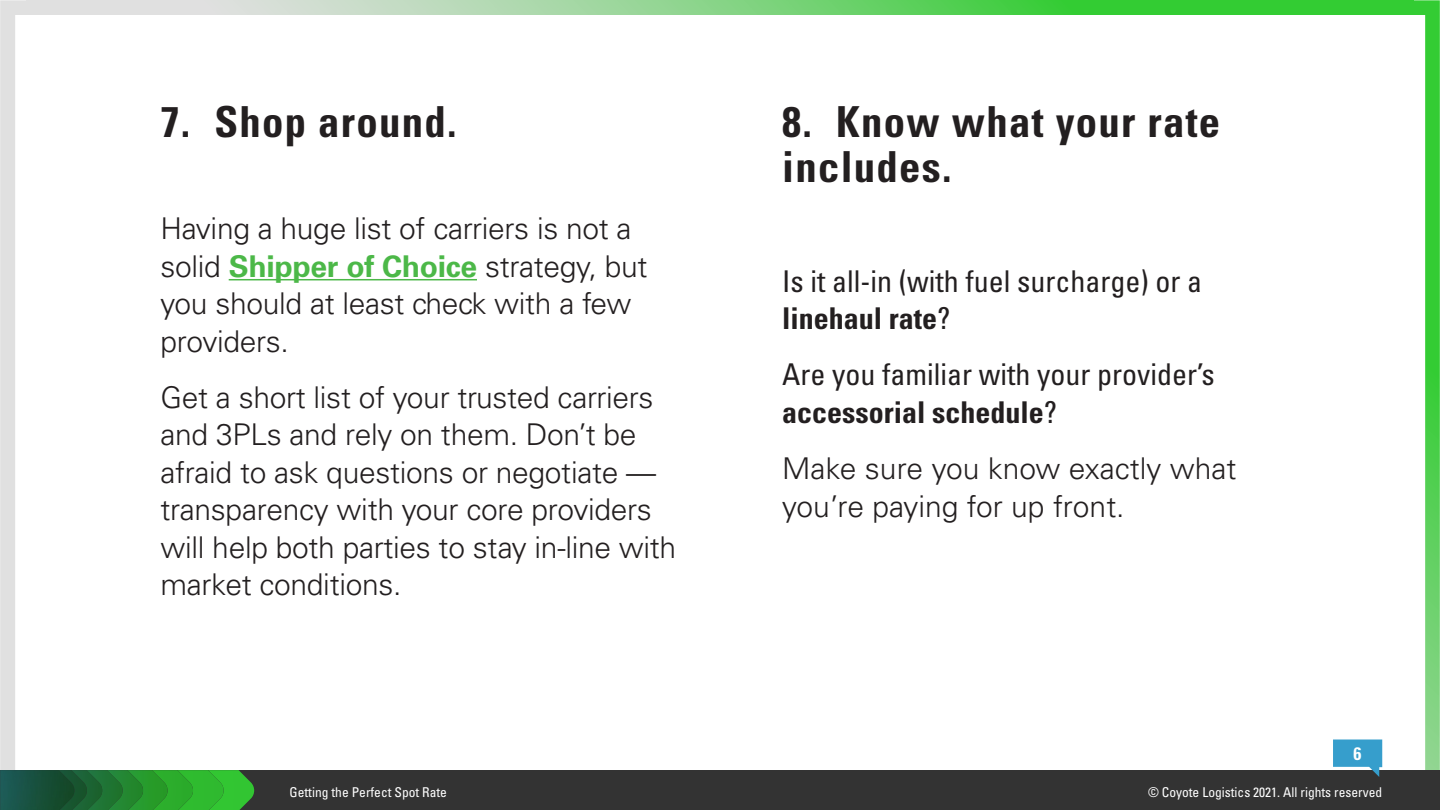
<style>
.page{position:relative;width:1440px;height:810px;background:#fff}
.page>*{position:absolute;margin:0;border:0;box-sizing:border-box;transform-origin:0 0}
.t1{font:700 condensed 42.75px/45px "Univers LT Pro";letter-spacing:.03em;color:#231f20}
.t2{font:300 30px/37.5px "Univers LT Std";letter-spacing:-.01em;color:#231f20}
.t3{font:condensed 30px/37.5px "Univers LT Std";color:#231f20}
.t4{font:700 condensed 18px "Univers LT Pro";color:#fff}
.t5{font:condensed 13.5px "Univers LT Std";color:#fff}
.s1{font-weight:700;color:#4cb848}
.s2{font-family:"Univers LT Pro";font-weight:700}
</style>
<div class="page">
<img style="left:1414px;top:0;width:26px;height:770px">
<img style="left:26px;top:0;width:1388px;height:15px">
<div style="left:0;top:770px;width:1440px;height:40px;background:#333"></div>
<img style="left:225px;top:770px;width:29px;height:40px">
<img style="left:194px;top:770px;width:31px;height:40px">
<img style="left:169px;top:770px;width:25px;height:40px">
<img style="left:144px;top:770px;width:25px;height:40px">
<img style="left:124px;top:770px;width:20px;height:40px">
<img style="left:103px;top:770px;width:21px;height:40px">
<img style="left:76px;top:770px;width:27px;height:40px">
<img style="left:0;top:770px;width:76px;height:40px">
<svg style="left:1333px;top:740px;width:49px;height:37px"></svg>
<hr style="left:229px;top:279px;width:248px;height:1px;background:#4cb848">
<p class="t1" style="left:160px;top:100px;width:298px">7. Shop around.</p>
<p class="t2" style="left:160px;top:210px;width:489px">Having a huge list of carriers is not a solid <span class="s1">Shipper of Choice</span> strategy, but you should at least check with a few providers.</p>
<p class="t2" style="left:160px;top:379px;width:517px">Get a short list of your trusted carriers and 3PLs and rely on them. Don’t be afraid to ask questions or negotiate — transparency with your core providers will help both parties to stay in-line with market conditions.</p>
<p class="t5" style="left:290px;top:783px;width:159px">Getting the Perfect Spot Rate</p>
<p class="t1" style="left:782px;top:100px;width:440px">8. Know what your rate includes.</p>
<p class="t3" style="left:782px;top:262px;width:421px">Is it all-in (with fuel surcharge) or a <span class="s2">linehaul rate</span>?</p>
<p class="t3" style="left:782px;top:356px;width:434px">Are you familiar with your provider’s <span class="s2">accessorial schedule</span>?</p>
<p class="t2" style="left:782px;top:450px;width:456px">Make sure you know exactly what you’re paying for up front.</p>
<p class="t4" style="left:1354px;top:742px;width:9px">6</p>
<p class="t5" style="left:1148px;top:783px;width:236px">© Coyote Logistics 2021. All rights reserved</p>
</div>
